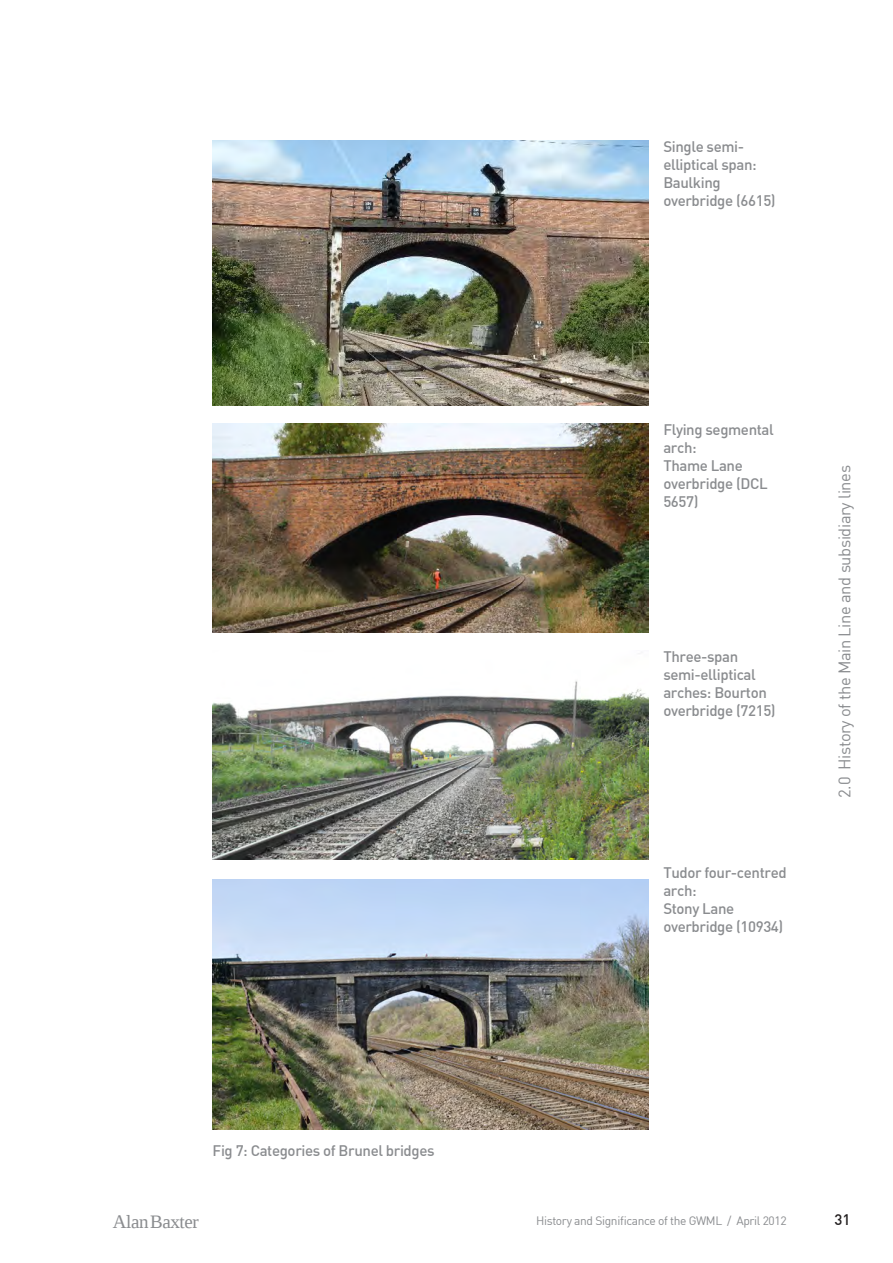
<style>
.page{position:relative;width:893px;height:1263px;background:#fff}
.page>*{position:absolute;margin:0;border:0;box-sizing:border-box;transform-origin:0 0}
.t1{font:19.05px "Liberation Serif";letter-spacing:-.02em;color:#8a8c8f}
.t2{font:16.5px "DIN";letter-spacing:-.025em;color:#8a8c8f}
.t3{font:500 15px/18px "DIN";letter-spacing:-.025em;color:#8a8c8f}
.t4{font:500 15px "DIN";color:#231f20}
.t5{font:12px "DIN";letter-spacing:-.03em;color:#8a8c8f}
</style>
<div class="page">
<img style="left:213px;top:140px;width:435px;height:265px">
<img style="left:213px;top:423px;width:435px;height:210px">
<img style="left:213px;top:653px;width:435px;height:206px">
<img style="left:213px;top:879px;width:435px;height:251px">
<p class="t3" style="left:213px;top:1141px;width:223px">Fig 7: Categories of Brunel bridges</p>
<p class="t3" style="left:663px;top:137px;width:114px">Single semi&shy;elliptical span:<br>Baulking overbridge (6615)</p>
<p class="t3" style="left:663px;top:420px;width:112px">Flying segmental arch:<br>Thame Lane overbridge (DCL<br>5657)</p>
<p class="t3" style="left:663px;top:647px;width:114px">Three-span semi-elliptical arches: Bourton overbridge (7215)</p>
<p class="t3" style="left:663px;top:863px;width:125px">Tudor four-centred arch:<br>Stony Lane overbridge (10934)</p>
<p class="t2" style="left:834px;top:798px;width:334px;rotate:-90deg">2.0 History of the Main Line and subsidiary lines</p>
<p class="t1" style="left:113px;top:1209px;width:87px">Alan Baxter</p>
<p class="t5" style="left:536px;top:1213px;width:252px">History and Significance of the GWML / April 2012</p>
<p class="t4" style="left:834px;top:1210px;width:17px">31</p>
</div>
